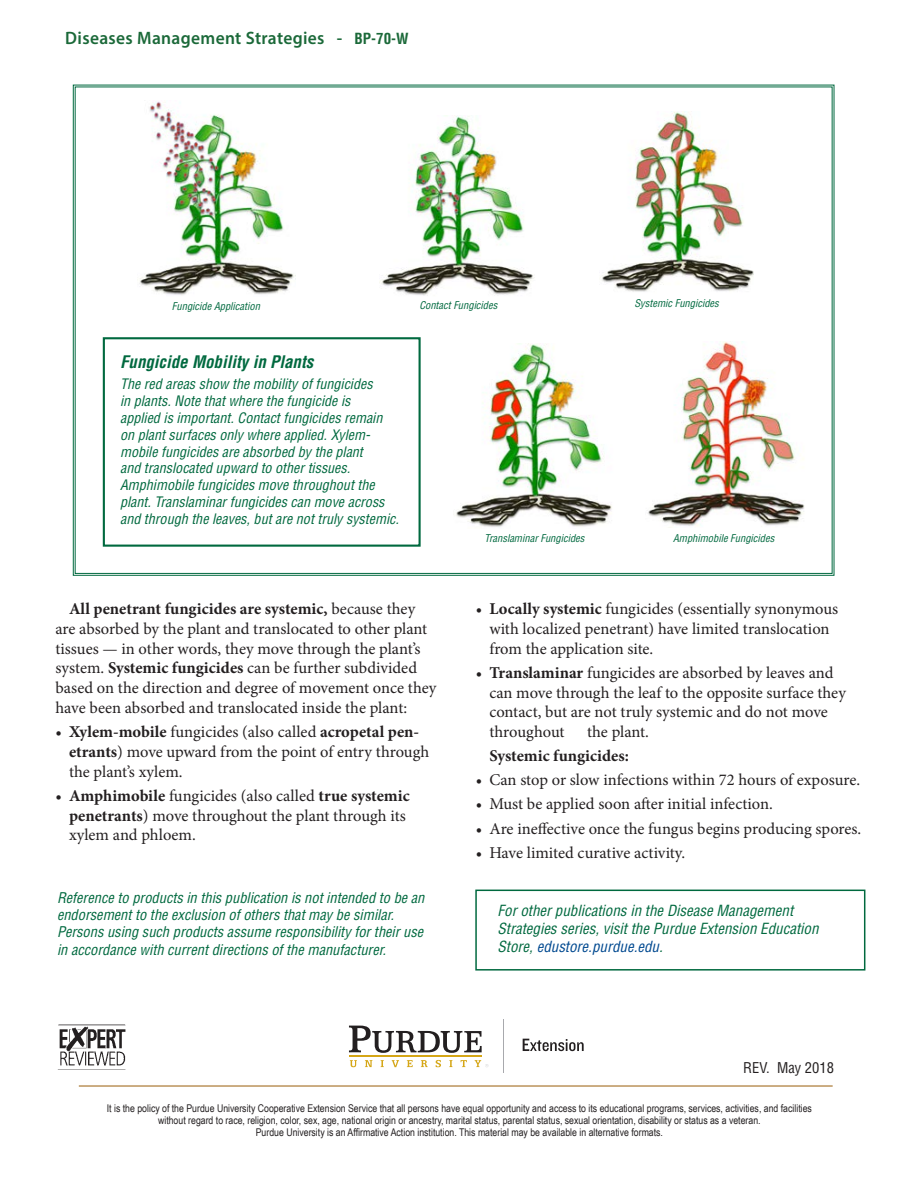
<style>
.page{position:relative;width:918px;height:1188px;background:#fff}
.page>*{position:absolute;margin:0;border:0;box-sizing:border-box;transform-origin:0 0}
.t1{font:600 18px "Myriad Pro";letter-spacing:.02em;color:#1b6939}
.t2{font:italic 700 condensed 16.95px "Helvetica";color:#00693f}
.Body_text{font:16.5px/19.8px "Minion Pro";color:#231f20}
.Body_text-2{font:700 16.5px "Minion Pro";color:#231f20}
.t3{font:italic condensed 15px/18px "Helvetica";color:#00693f}
.t4{font:condensed 14.55px "Helvetica";color:#231f20}
.t5{font:italic condensed 14.4px/17.2px "Helvetica";color:#00693f}
.t6{font:italic condensed 14.1px/17px "Helvetica";color:#00693f}
.t7{font:10.65px/12.1px "Arial Narrow";color:#231f20;text-align:center}
.t8{font:italic condensed 10.5px "Helvetica";color:#00693f}
.s1{font-family:"Helvetica";font-weight:700;font-stretch:condensed;font-size:15px}
.s2{font-weight:700}
.s3{color:#014990}
</style>
<div class="page">
<svg style="left:72px;top:84px;width:763px;height:492px"></svg>
<div style="left:103px;top:337px;width:318px;height:210px;border:2px solid #00693f"></div>
<div style="left:475px;top:890px;width:390px;height:81px;border:2px solid #00693f"></div>
<img style="left:57px;top:1024px;width:69px;height:46px">
<hr style="left:79px;top:1085px;width:754px;height:2px;background:#bb935a">
<svg style="left:349px;top:1026px;width:133px;height:27px"></svg>
<svg style="left:350px;top:1060px;width:7px;height:7px"></svg>
<svg style="left:365px;top:1060px;width:7px;height:7px"></svg>
<svg style="left:381px;top:1060px;width:3px;height:7px"></svg>
<svg style="left:392px;top:1060px;width:7px;height:7px"></svg>
<svg style="left:407px;top:1060px;width:6px;height:7px"></svg>
<svg style="left:421px;top:1060px;width:7px;height:7px"></svg>
<svg style="left:436px;top:1060px;width:5px;height:7px"></svg>
<svg style="left:449px;top:1060px;width:4px;height:7px"></svg>
<svg style="left:461px;top:1060px;width:6px;height:7px"></svg>
<hr style="left:349px;top:1055px;width:133px;height:1px;background:#d5a616">
<svg style="left:475px;top:1060px;width:13px;height:7px"></svg>
<hr style="left:503px;top:1019px;width:1px;height:54px;background:#a8a9ad">
<svg style="left:523px;top:1039px;width:61px;height:12px"></svg>
<p class="t1" style="left:65px;top:27px;width:345px">Diseases Management Strategies - <span class="s1">BP-70-W</span></p>
<p class="t8" style="left:172px;top:300px;width:90px">Fungicide Application</p>
<p class="t8" style="left:419px;top:298px;width:80px">Contact Fungicides</p>
<p class="t8" style="left:634px;top:297px;width:86px">Systemic Fungicides</p>
<p class="t2" style="left:120px;top:351px;width:195px">Fungicide Mobility in Plants</p>
<p class="t6" style="left:120px;top:375px;width:280px">The red areas show the mobility of fungicides<br>in plants. Note that where the fungicide is<br>applied is important. Contact fungicides remain on plant surfaces only where applied. Xylem&shy;mobile fungicides are absorbed by the plant<br>and translocated upward to other tissues.<br>Amphimobile fungicides move throughout the plant. Translaminar fungicides can move across and through the leaves, but are not truly systemic.</p>
<p class="Body_text" style="left:56px;top:599px;width:382px;text-indent:13px"><span class="s2">All penetrant fungicides are systemic,</span> because they are absorbed by the plant and translocated to other plant tissues — in other words, they move through the plant’s system. <span class="s2">Systemic fungicides</span> can be further subdivided based on the direction and degree of movement once they have been absorbed and translocated inside the plant:</p>
<p class="Body_text" style="left:69px;top:722px;width:362px;text-indent:-14px">• <span class="s2">Xylem-mobile</span> fungicides (also called <span class="s2">acropetal pen&shy;etrants</span>) move upward from the point of entry through the plant’s xylem.</p>
<p class="Body_text" style="left:69px;top:786px;width:342px;text-indent:-14px">• <span class="s2">Amphimobile</span> fungicides (also called <span class="s2">true systemic penetrants</span>) move throughout the plant through its xylem and phloem.</p>
<p class="t5" style="left:57px;top:889px;width:369px">Reference to products in this publication is not intended to be an endorsement to the exclusion of others that may be similar.<br>Persons using such products assume responsibility for their use in accordance with current directions of the manufacturer.</p>
<p class="t8" style="left:485px;top:532px;width:102px">Translaminar Fungicides</p>
<p class="t8" style="left:673px;top:531px;width:103px">Amphimobile Fungicides</p>
<p class="Body_text" style="left:489px;top:599px;width:350px;text-indent:-14px">• <span class="s2">Locally systemic</span> fungicides (essentially synonymous with localized penetrant) have limited translocation from the application site.</p>
<p class="Body_text" style="left:489px;top:663px;width:358px;text-indent:-14px">• <span class="s2">Translaminar</span> fungicides are absorbed by leaves and can move through the leaf to the opposite surface they contact, but are not truly systemic and do not move throughout</p>
<p class="Body_text" style="left:587px;top:722px;width:63px">the plant.</p>
<p class="Body_text-2" style="left:489px;top:744px;width:141px">Systemic fungicides:</p>
<p class="Body_text" style="left:476px;top:770px;width:386px">• Can stop or slow infections within 72 hours of exposure.</p>
<p class="Body_text" style="left:476px;top:794px;width:299px">• Must be applied soon after initial infection.</p>
<p class="Body_text" style="left:476px;top:819px;width:387px">• Are ineffective once the fungus begins producing spores.</p>
<p class="Body_text" style="left:476px;top:843px;width:211px">• Have limited curative activity.</p>
<p class="t3" style="left:498px;top:901px;width:323px">For other publications in the Disease Management<br>Strategies series, visit the Purdue Extension Education<br>Store, <span class="s3">edustore.purdue.edu</span>.</p>
<p class="t4" style="left:743px;top:1059px;width:92px">REV. May 2018</p>
<p class="t7" style="left:107px;top:1102px;width:707px">It is the policy of the Purdue University Cooperative Extension Service that all persons have equal opportunity and access to its educational programs, services, activities, and facilities without regard to race, religion, color, sex, age, national origin or ancestry, marital status, parental status, sexual orientation, disability or status as a veteran.<br>Purdue University is an Affirmative Action institution. This material may be available in alternative formats.</p>
</div>
